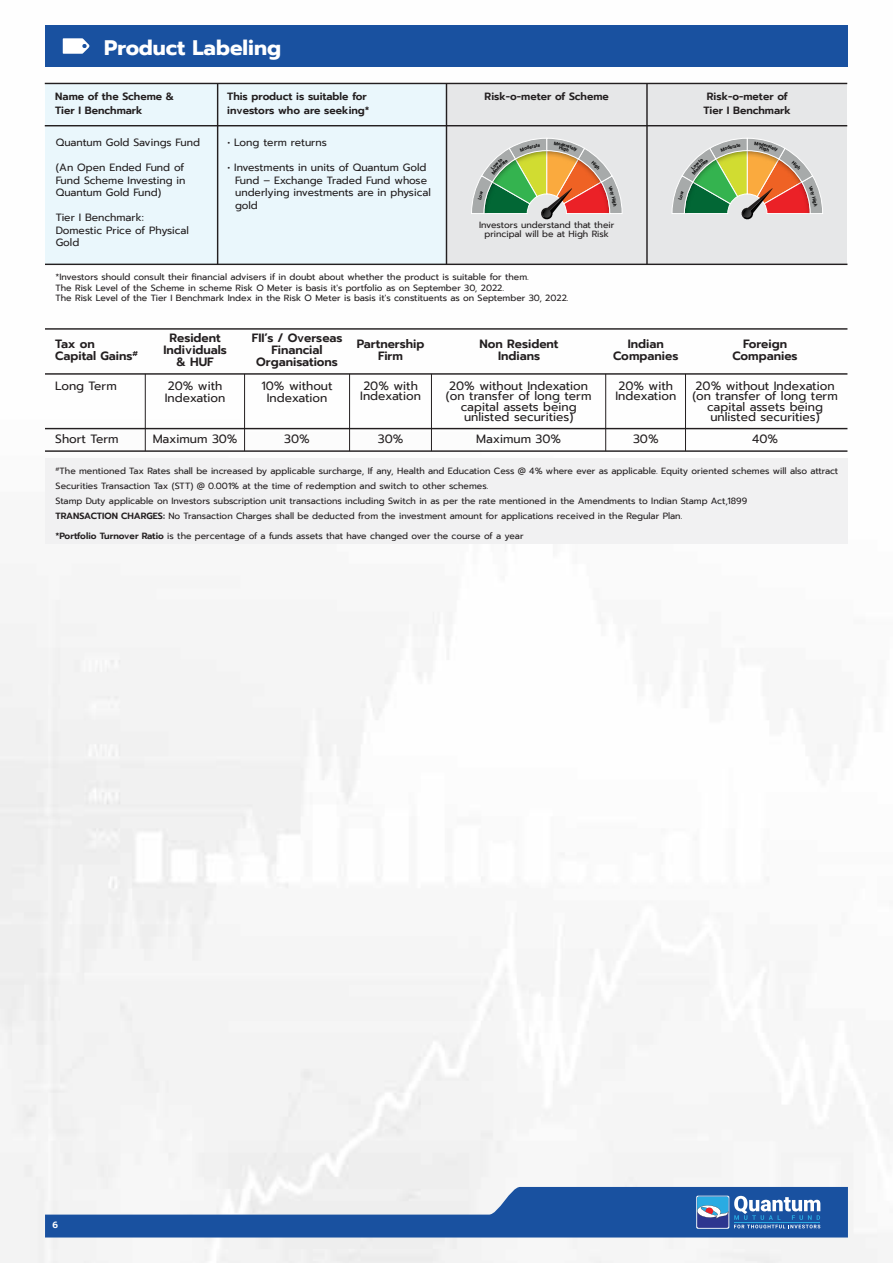
<style>
.page{position:relative;width:893px;height:1263px;background:#fff}
.page>*{position:absolute;margin:0;border:0;box-sizing:border-box;transform-origin:0 0}
.t1{font:700 21px "Prompt";color:#fff}
.t2{font:12px/10.5px "Prompt";color:#231f20}
.t3{font:600 12px/12px "Prompt";color:#231f20;text-align:center}
.t4{font:10.5px/12.6px "Prompt";color:#231f20}
.t5{font:600 10.5px/13.5px "Prompt";color:#231f20}
.t6{font:9px/15px "Prompt";color:#231f20}
.t7{font:600 9px "Prompt";color:#fff}
.s1{font-weight:600}
</style>
<div class="page">
<div style="left:45px;top:459px;width:802px;height:85px;background:#f1f1f2"></div>
<div style="left:45px;top:83px;width:401px;height:181px;background:#eaf7fc"></div>
<div style="left:446px;top:83px;width:401px;height:181px;background:#e6e7e8"></div>
<div style="left:45px;top:25px;width:803px;height:42px;background:#1951a0"></div>
<hr style="left:45px;top:125px;width:802px;height:1px;background:#231f20">
<hr style="left:45px;top:264px;width:802px;height:1px;background:#231f20">
<hr style="left:45px;top:83px;width:802px;height:1px;background:#231f20">
<hr style="left:217px;top:83px;width:1px;height:181px;background:#231f20">
<hr style="left:646px;top:83px;width:2px;height:181px;background:#231f20">
<hr style="left:446px;top:83px;width:1px;height:181px;background:#231f20">
<svg style="left:63px;top:38px;width:26px;height:16px"></svg>
<hr style="left:45px;top:328px;width:802px;height:2px;background:#231f20">
<hr style="left:45px;top:373px;width:802px;height:2px;background:#231f20">
<hr style="left:145px;top:374px;width:1px;height:77px;background:#231f20">
<hr style="left:244px;top:374px;width:1px;height:77px;background:#231f20">
<hr style="left:349px;top:374px;width:1px;height:77px;background:#231f20">
<hr style="left:431px;top:374px;width:1px;height:77px;background:#231f20">
<hr style="left:605px;top:374px;width:1px;height:77px;background:#231f20">
<hr style="left:685px;top:374px;width:1px;height:77px;background:#231f20">
<hr style="left:45px;top:428px;width:802px;height:1px;background:#231f20">
<hr style="left:45px;top:450px;width:802px;height:2px;background:#231f20">
<svg style="left:45px;top:1187px;width:803px;height:50px"></svg>
<svg style="left:471px;top:138px;width:151px;height:82px"></svg>
<svg style="left:672px;top:138px;width:151px;height:82px"></svg>
<h1 class="t1" style="left:104px;top:32px;width:178px">Product Labeling</h1>
<p class="t5" style="left:55px;top:90px;width:120px">Name of the Scheme &amp;<br>Tier I Benchmark</p>
<p class="t5" style="left:227px;top:90px;width:144px">This product is suitable for investors who are seeking*</p>
<p class="t5" style="left:485px;top:90px;width:126px">Risk-o-meter of Scheme</p>
<p class="t4" style="left:56px;top:136px;width:146px">Quantum Gold Savings Fund</p>
<p class="t4" style="left:56px;top:161px;width:131px">(An Open Ended Fund of<br>Fund Scheme Investing in<br>Quantum Gold Fund)</p>
<p class="t4" style="left:56px;top:211px;width:135px">Tier I Benchmark:<br>Domestic Price of Physical<br>Gold</p>
<p class="t4" style="left:228px;top:136px;width:101px">• Long term returns</p>
<p class="t4" style="left:235px;top:161px;width:197px;text-indent:-7px">• Investments in units of Quantum Gold<br>Fund – Exchange Traded Fund whose underlying investments are in physical gold</p>
<p class="t6" style="left:479px;top:220px;width:137px;line-height:9.4px;text-align:center">Investors understand that their principal will be at High Risk</p>
<p class="t6" style="left:56px;top:272px;width:514px;line-height:10.5px">*Investors should consult their financial advisers if in doubt about whether the product is suitable for them.<br>The Risk Level of the Scheme in scheme Risk O Meter is basis it's portfolio as on September 30, 2022.<br>The Risk Level of the Tier I Benchmark Index in the Risk O Meter is basis it's constituents as on September 30, 2022.</p>
<p class="t5" style="left:704px;top:90px;width:89px;text-align:center">Risk-o-meter of<br>Tier I Benchmark</p>
<h2 class="t3" style="left:55px;top:338px;width:84px;text-align:left">Tax on<br>Capital Gains<sup>#</sup></h2>
<h2 class="t3" style="left:163px;top:332px;width:65px">Resident<br>Individuals &amp; HUF</h2>
<h2 class="t3" style="left:252px;top:332px;width:92px">FII’s / Overseas<br>Financial<br>Organisations</h2>
<h2 class="t3" style="left:357px;top:338px;width:69px">Partnership<br>Firm</h2>
<h2 class="t3" style="left:479px;top:338px;width:81px">Non Resident<br>Indians</h2>
<h2 class="t3" style="left:613px;top:338px;width:67px">Indian<br>Companies</h2>
<h2 class="t3" style="left:732px;top:338px;width:67px">Foreign<br>Companies</h2>
<h2 class="t2" style="left:55px;top:380px;width:63px">Long Term</h2>
<h2 class="t2" style="left:55px;top:434px;width:65px">Short Term</h2>
<h2 class="t2" style="left:165px;top:380px;width:62px;line-height:12px">20% with<br>Indexation</h2>
<h2 class="t2" style="left:153px;top:434px;width:86px">Maximum 30%</h2>
<h2 class="t2" style="left:262px;top:380px;width:73px;line-height:12px;text-align:center">10% without<br>Indexation</h2>
<h2 class="t2" style="left:284px;top:434px;width:27px">30%</h2>
<h2 class="t2" style="left:360px;top:380px;width:62px">20% with<br>Indexation</h2>
<h2 class="t2" style="left:378px;top:434px;width:27px">30%</h2>
<h2 class="t2" style="left:446px;top:380px;width:147px;text-align:center">20% without Indexation (on transfer of long term capital assets being unlisted securities)</h2>
<h2 class="t2" style="left:692px;top:380px;width:147px;text-align:center">20% without Indexation (on transfer of long term capital assets being unlisted securities)</h2>
<h2 class="t2" style="left:476px;top:434px;width:86px">Maximum 30%</h2>
<h2 class="t2" style="left:615px;top:380px;width:62px">20% with<br>Indexation</h2>
<h2 class="t2" style="left:633px;top:434px;width:27px">30%</h2>
<h2 class="t2" style="left:752px;top:434px;width:27px">40%</h2>
<p class="t6" style="left:56px;top:463px;width:784px"><sup>#</sup>The mentioned Tax Rates shall be increased by applicable surcharge, If any, Health and Education Cess @ 4% where ever as applicable. Equity oriented schemes will also attract Securities Transaction Tax (STT) @ 0.001% at the time of redemption and switch to other schemes.<br>Stamp Duty applicable on Investors subscription unit transactions including Switch in as per the rate mentioned in the Amendments to Indian Stamp Act,1899<br><span class="s1">TRANSACTION CHARGES:</span> No Transaction Charges shall be deducted from the investment amount for applications received in the Regular Plan.</p>
<p class="t6" style="left:55px;top:528px;width:470px"><span class="s1">*Portfolio Turnover Ratio</span> is the percentage of a funds assets that have changed over the course of a year</p>
<p class="t7" style="left:53px;top:1218px;width:7px">6</p>
</div>
